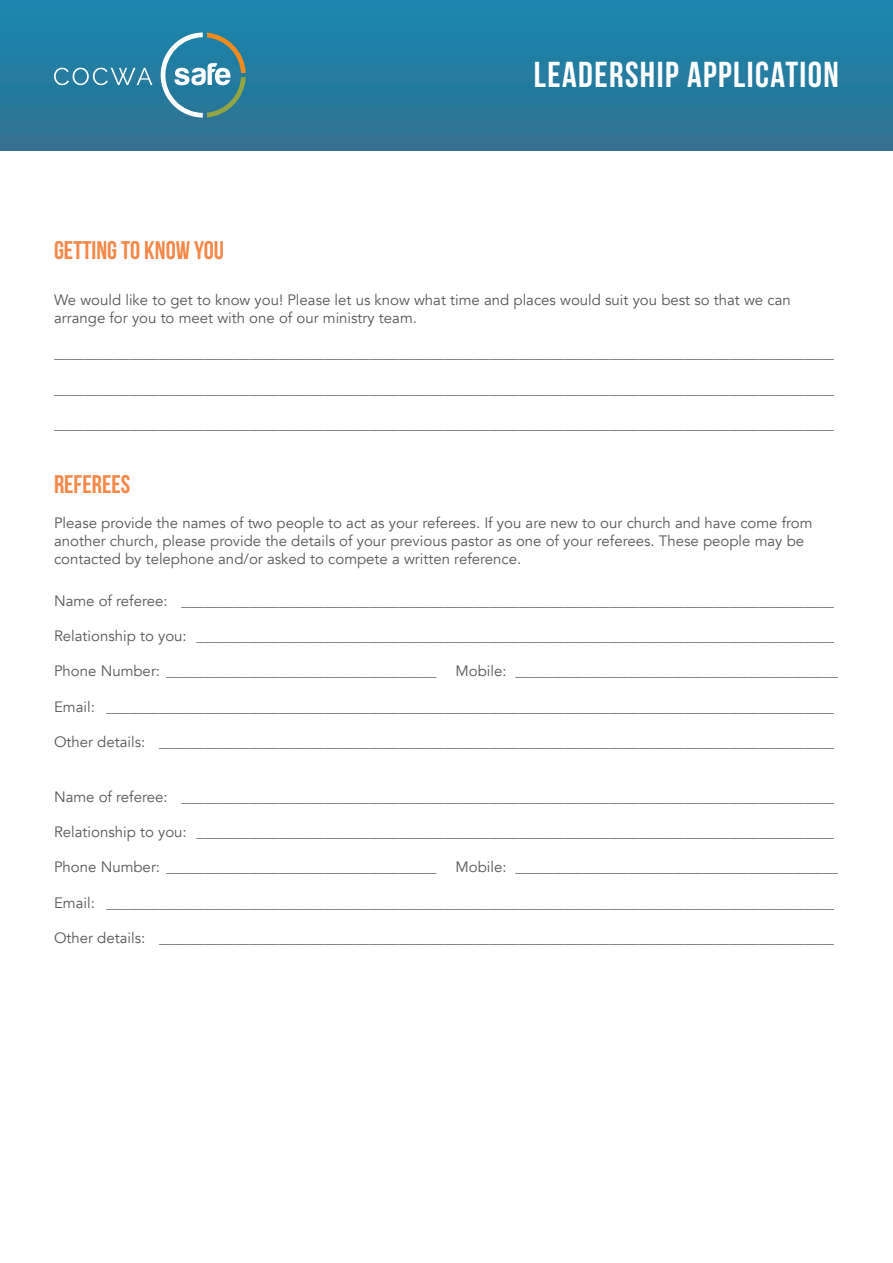
<style>
.page{position:relative;width:893px;height:1263px;background:#fff}
.page>*{position:absolute;margin:0;border:0;box-sizing:border-box;transform-origin:0 0}
.Heading_1{font:700 36px "Bebas Neue";letter-spacing:.04em;color:#fff}
.Heading_3{font:700 25.5px "Bebas Neue";color:#f58849}
.Form_New{font:15px/18px "Avenir";color:#57585a}
.Body{font:15px/18px "Avenir";color:#57585a}
</style>
<div class="page">
<div style="left:0;top:0;width:893px;height:150px;background:linear-gradient(to bottom,#1887af,#317191)"></div>
<svg style="left:54px;top:68px;width:98px;height:17px;background:#5598b4"></svg>
<svg style="left:161px;top:33px;width:85px;height:85px;background:#5393a7"></svg>
<p class="Heading_1" style="left:534px;top:55px;width:307px">LEADERSHIP APPLICATION</p>
<p class="Heading_3" style="left:54px;top:236px;width:172px">GETTING TO KNOW YOU</p>
<p class="Form_New" style="left:54px;top:291px;width:738px">We would like to get to know you! Please let us know what time and places would suit you best so that we can arrange for you to meet with one of our ministry team.</p>
<p class="Form_New" style="left:54px;top:344px;width:781px">________________________________________________________________________________________________________</p>
<p class="Form_New" style="left:54px;top:380px;width:781px">________________________________________________________________________________________________________</p>
<p class="Form_New" style="left:54px;top:415px;width:781px">________________________________________________________________________________________________________</p>
<p class="Heading_3" style="left:54px;top:470px;width:78px">REFEREES</p>
<p class="Body" style="left:54px;top:515px;width:760px">Please provide the names of two people to act as your referees. If you are new to our church and have come from another church, please provide the details of your previous pastor as one of your referees. These people may be contacted by telephone and/or asked to compete a written reference.</p>
<p class="Form_New" style="left:54px;top:592px;width:781px">Name of referee: _______________________________________________________________________________________</p>
<p class="Form_New" style="left:54px;top:627px;width:781px">Relationship to you: _____________________________________________________________________________________</p>
<p class="Form_New" style="left:54px;top:662px;width:384px">Phone Number: ____________________________________</p>
<p class="Form_New" style="left:455px;top:662px;width:384px">Mobile: ___________________________________________</p>
<p class="Form_New" style="left:54px;top:698px;width:781px">Email: _________________________________________________________________________________________________</p>
<p class="Form_New" style="left:54px;top:733px;width:781px">Other details: __________________________________________________________________________________________</p>
<p class="Form_New" style="left:54px;top:788px;width:781px">Name of referee: _______________________________________________________________________________________</p>
<p class="Form_New" style="left:54px;top:823px;width:781px">Relationship to you: _____________________________________________________________________________________</p>
<p class="Form_New" style="left:54px;top:858px;width:384px">Phone Number: ____________________________________</p>
<p class="Form_New" style="left:54px;top:894px;width:781px">Email: _________________________________________________________________________________________________</p>
<p class="Form_New" style="left:54px;top:929px;width:781px">Other details: __________________________________________________________________________________________</p>
<p class="Form_New" style="left:455px;top:858px;width:384px">Mobile: ___________________________________________</p>
</div>
